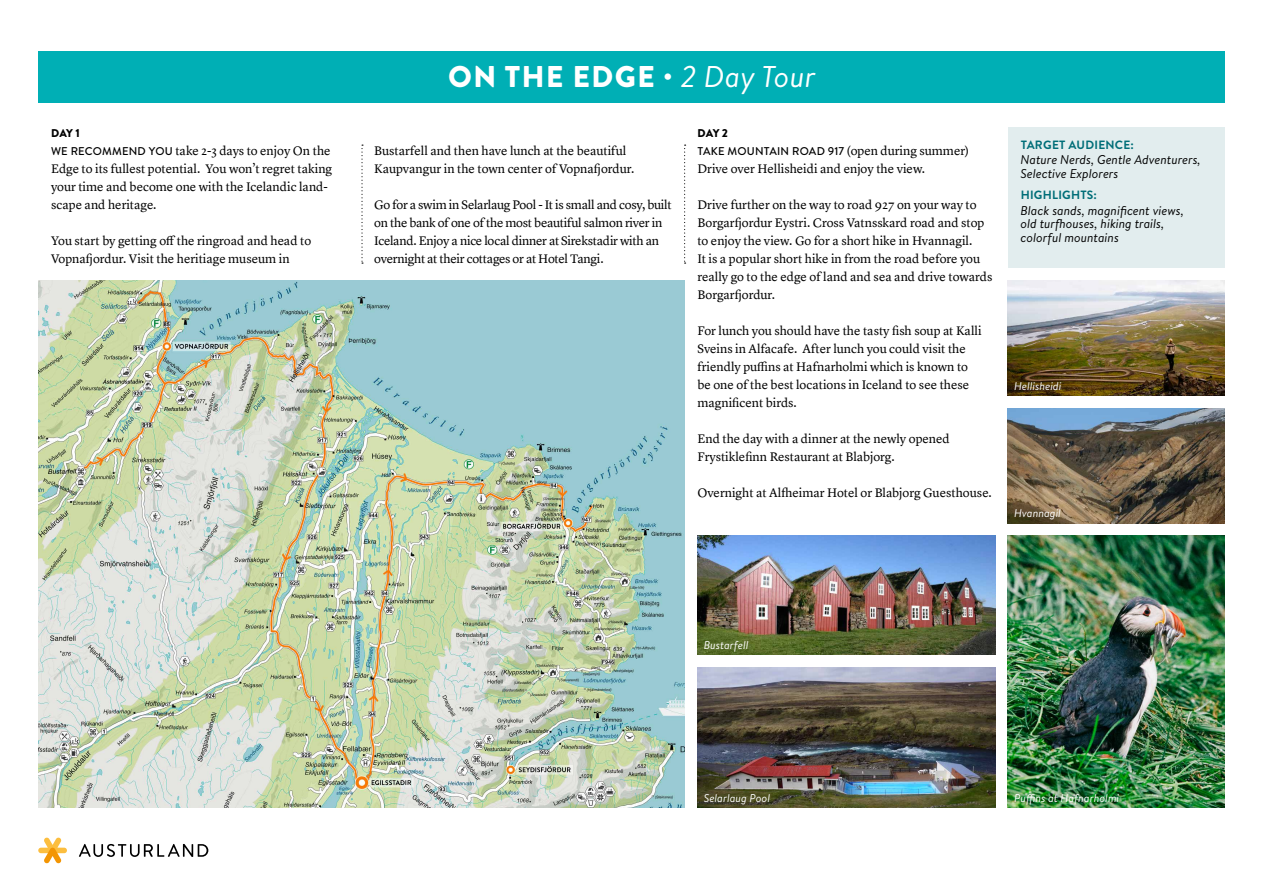
<style>
.page{position:relative;width:1263px;height:893px;background:#fff}
.page>*{position:absolute;margin:0;border:0;box-sizing:border-box;transform-origin:0 0}
.t1{font:900 30px "Brandon Text";letter-spacing:.045em;color:#fff}
.t2{font:12.75px/18px "Lyon Text";color:#000}
.t3{font:12.75px/18px "Lyon Text";letter-spacing:-.02em;color:#000}
.t4{font:italic 12.75px/13.5px "Brandon Text";color:#000}
.t5{font:700 12px "Brandon Text";letter-spacing:.02em;color:#006e78}
.t6{font:italic 11.25px "Brandon Text";color:#fff}
.t7{font:500 11.25px/18px "Brandon Text";letter-spacing:.02em;color:#000}
.t8{font:900 11.25px "Brandon Text";color:#000}
.s1{font-family:"Brandon Text";font-weight:500;font-size:11.25px}
.s2{font-weight:400;font-style:italic}
.s3{font-weight:900}
.s4{font-family:"Lyon Text";font-weight:400;font-size:12.75px}
</style>
<div class="page">
<div style="left:38px;top:51px;width:1187px;height:51px;background:#00afb5"></div>
<img style="left:38px;top:281px;width:647px;height:527px">
<img style="left:1008px;top:536px;width:217px;height:272px">
<img style="left:697px;top:668px;width:298px;height:140px">
<img style="left:697px;top:536px;width:298px;height:119px">
<img style="left:1008px;top:281px;width:217px;height:114px">
<img style="left:1008px;top:408px;width:217px;height:115px">
<div style="left:1008px;top:128px;width:217px;height:140px;background:#e2edee"></div>
<svg style="left:361px;top:145px;width:2px;height:119px"></svg>
<svg style="left:684px;top:145px;width:2px;height:119px"></svg>
<svg style="left:38px;top:837px;width:29px;height:27px"></svg>
<svg style="left:79px;top:844px;width:129px;height:13px"></svg>
<p class="t8" style="left:51px;top:125px;width:30px">DAY 1</p>
<p class="t2" style="left:51px;top:141px;width:283px"><span class="s1">WE RECOMMEND YOU</span> take 2-3 days to enjoy On the Edge to its fullest potential. You won’t regret taking your time and become one with the Icelandic land&shy;scape and heritage.</p>
<p class="t2" style="left:51px;top:231px;width:262px">You start by getting off the ringroad and head to<br>Vopnafjordur. Visit the heritiage museum in</p>
<h1 class="t1" style="left:448px;top:55px;width:369px">ON THE EDGE · <span class="s2">2 Day Tour</span></h1>
<p class="t2" style="left:374px;top:141px;width:262px">Bustarfell and then have lunch at the beautiful<br>Kaupvangur in the town center of Vopnafjordur.</p>
<p class="t3" style="left:374px;top:195px;width:299px">Go for a swim in Selarlaug Pool - It is small and cosy, built on the bank of one of the most beautiful salmon river in Iceland. Enjoy a nice local dinner at Sirekstadir with an overnight at their cottages or at Hotel Tangi.</p>
<p class="t7" style="left:697px;top:124px;width:273px"><span class="s3">DAY 2<br></span>TAKE MOUNTAIN ROAD 917 <span class="s4">(open during summer)</span></p>
<p class="t2" style="left:697px;top:159px;width:229px">Drive over Hellisheidi and enjoy the view.</p>
<p class="t2" style="left:697px;top:195px;width:296px">Drive further on the way to road 927 on your way to Borgarfjordur Eystri. Cross Vatnsskard road and stop to enjoy the view. Go for a short hike in Hvannagil.<br>It is a popular short hike in from the road before you really go to the edge of land and sea and drive towards Borgarfjordur.</p>
<p class="t2" style="left:697px;top:321px;width:286px">For lunch you should have the tasty fish soup at Kalli Sveins in Alfacafe. After lunch you could visit the friendly puffins at Hafnarholmi which is known to be one of the best locations in Iceland to see these magnificent birds.</p>
<p class="t2" style="left:697px;top:429px;width:254px">End the day with a dinner at the newly opened<br>Frystiklefinn Restaurant at Blabjorg.</p>
<p class="t2" style="left:697px;top:483px;width:296px">Overnight at Alfheimar Hotel or Blabjorg Guesthouse.</p>
<p class="t5" style="left:1021px;top:136px;width:115px">TARGET AUDIENCE:</p>
<p class="t4" style="left:1020px;top:153px;width:181px">Nature Nerds, Gentle Adventurers,<br>Selective Explorers</p>
<p class="t5" style="left:1021px;top:187px;width:78px">HIGHLIGHTS:</p>
<p class="t4" style="left:1020px;top:203px;width:165px">Black sands, magnificent views, old turfhouses, hiking trails, colorful mountains</p>
<p class="t6" style="left:1014px;top:379px;width:49px">Hellisheidi</p>
<p class="t6" style="left:1014px;top:505px;width:48px">Hvannagil</p>
<p class="t6" style="left:704px;top:637px;width:46px">Bustarfell</p>
<p class="t6" style="left:704px;top:790px;width:68px">Selarlaug Pool</p>
<p class="t6" style="left:1014px;top:790px;width:106px">Puffins at Hafnarholmi</p>
</div>
